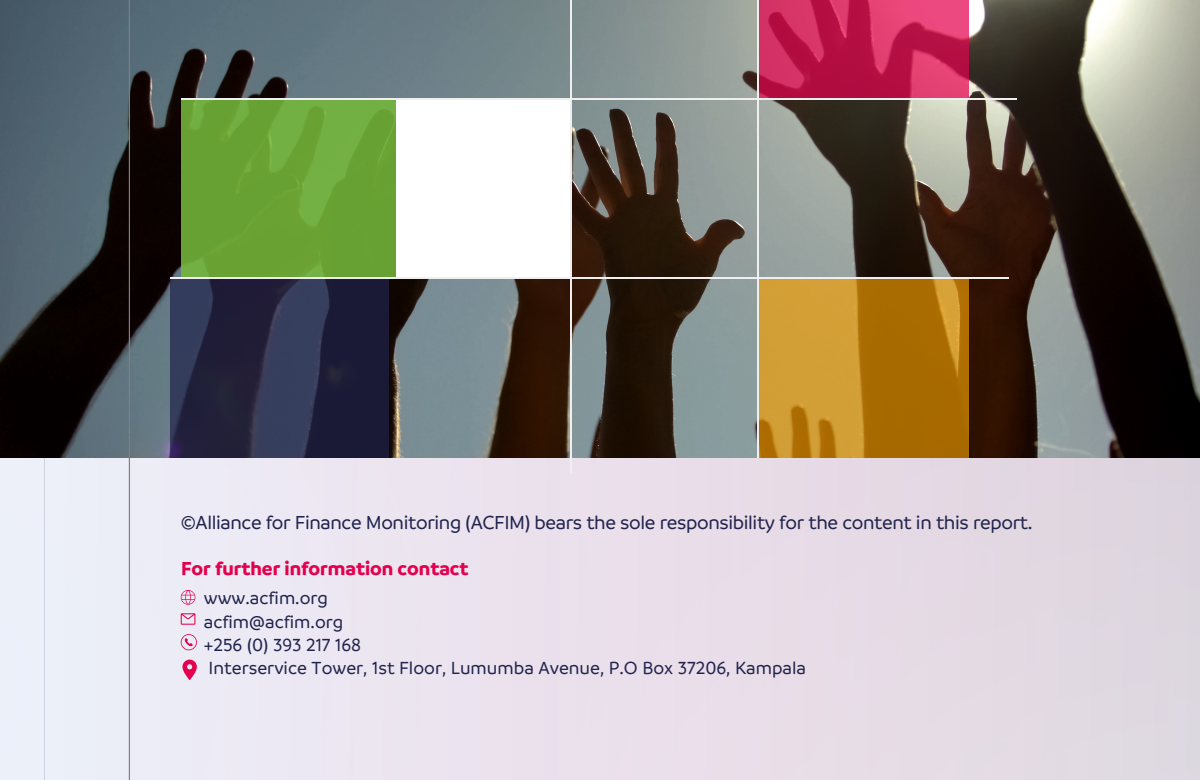
<style>
.page{position:relative;width:1200px;height:780px;background:#fff}
.page>*{position:absolute;margin:0;border:0;box-sizing:border-box;transform-origin:0 0}
.t1{font:500 20.24px "Branding SF";letter-spacing:-.015em;color:#20234c}
.t2{font:700 20.24px "Branding SF";color:#e5004e}
.t3{font:500 18.84px "Branding SF";color:#20234c}
</style>
<div class="page">
<div style="left:44px;top:0;width:1156px;height:780px;background:linear-gradient(to right,#efeef8,#e1d4de)"></div>
<img style="left:0;top:0;width:1200px;height:458px">
<svg style="left:171px;top:279px;width:218px;height:179px;background:#262844"></svg>
<div style="left:181px;top:99px;width:214px;height:179px;background:linear-gradient(to right,#69a335,#6ca639)"></div>
<svg style="left:758px;top:279px;width:211px;height:179px;background:#bc831a"></svg>
<div style="left:396px;top:99px;width:174px;height:179px;background:#fff"></div>
<svg style="left:758px;top:0;width:211px;height:98px;background:#c92559"></svg>
<hr style="left:129px;top:0;width:1px;height:780px;background:#808080">
<hr style="left:571px;top:0;width:1px;height:473px;background:#efefef">
<hr style="left:757px;top:0;width:1px;height:458px;background:#efefef">
<hr style="left:181px;top:98px;width:836px;height:1px;background:#efefef">
<hr style="left:171px;top:278px;width:838px;height:1px;background:#efefef">
<svg style="left:181px;top:590px;width:14px;height:15px"></svg>
<svg style="left:181px;top:613px;width:14px;height:12px"></svg>
<svg style="left:182px;top:660px;width:15px;height:20px"></svg>
<svg style="left:181px;top:634px;width:16px;height:16px"></svg>
<p class="t1" style="left:181px;top:510px;width:853px">©Alliance for Finance Monitoring (ACFIM) bears the sole responsibility for the content in this report.</p>
<p class="t2" style="left:181px;top:556px;width:289px">For further information contact</p>
<p class="t3" style="left:204px;top:587px;width:126px">www.acfim.org</p>
<p class="t3" style="left:204px;top:610px;width:141px">acfim@acfim.org</p>
<p class="t3" style="left:204px;top:633px;width:159px">+256 (0) 393 217 168</p>
<p class="t3" style="left:208px;top:656px;width:599px">Interservice Tower, 1st Floor, Lumumba Avenue, P.O Box 37206, Kampala</p>
</div>
